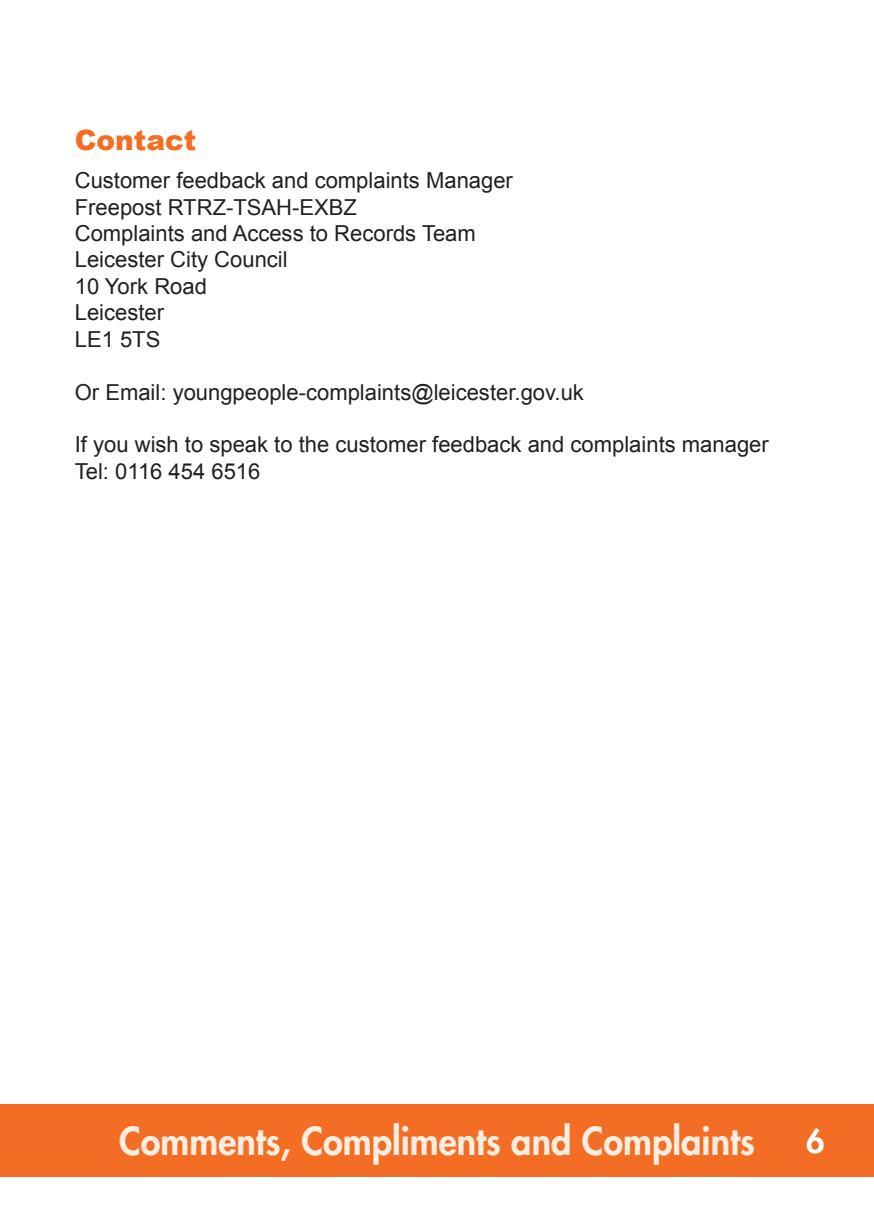
<style>
.page{position:relative;width:874px;height:1225px;background:#fff}
.page>*{position:absolute;margin:0;border:0;box-sizing:border-box;transform-origin:0 0}
.t1{font:800 37.6px "Futura Std";color:#feeee1;scale:.96 1}
.t2{font:800 32px "Futura Std";color:#fff}
.t3{font:900 28px "Arial";color:#f36e24}
.t4{font:22px "Arial";color:#231f20}
</style>
<div class="page">
<div style="left:0;top:1104px;width:873px;height:72px;background:#f36e24"></div>
<p class="t3" style="left:75px;top:125px;width:123px">Contact</p>
<p class="t4" style="left:75px;top:166px;width:439px">Customer feedback and complaints Manager</p>
<p class="t4" style="left:75px;top:192px;width:283px">Freepost RTRZ-TSAH-EXBZ</p>
<p class="t4" style="left:75px;top:219px;width:402px">Complaints and Access to Records Team</p>
<p class="t4" style="left:75px;top:245px;width:214px">Leicester City Council</p>
<p class="t4" style="left:75px;top:272px;width:134px">10 York Road</p>
<p class="t4" style="left:75px;top:298px;width:91px">Leicester</p>
<p class="t4" style="left:75px;top:324px;width:87px">LE1 5TS</p>
<p class="t4" style="left:75px;top:377px;width:510px">Or Email: youngpeople-complaints@leicester.gov.uk</p>
<p class="t4" style="left:75px;top:430px;width:695px">If you wish to speak to the customer feedback and complaints manager</p>
<p class="t4" style="left:75px;top:456px;width:187px">Tel: 0116 454 6516</p>
<p class="t1" style="left:119px;top:1117px;width:663px">Comments, Compliments and Complaints</p>
<p class="t2" style="left:805px;top:1121px;width:20px">6</p>
</div>
